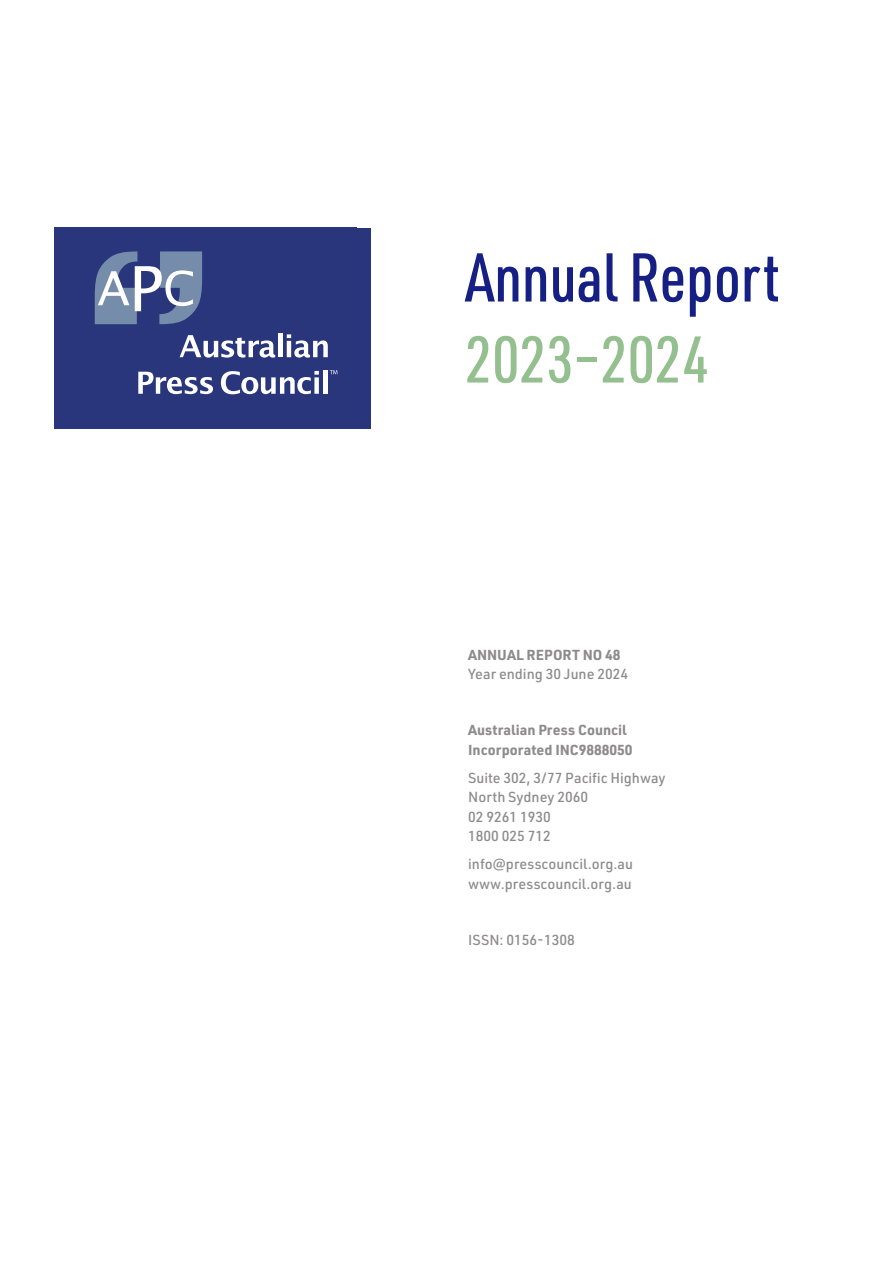
<style>
.page{position:relative;width:893px;height:1263px;background:#fff}
.page>*{position:absolute;margin:0;border:0;box-sizing:border-box;transform-origin:0 0}
.t1{font:500 67.5px "URWDIN Cond";color:#162084}
.t2{font:500 64.5px "URWDIN Cond";color:#94bf8f}
.t3{font:500 14.25px/19.5px "URWDIN";color:#8d8b8c}
.t4{font:700 14.25px/19.5px "URWDIN";color:#8d8b8c}
</style>
<div class="page">
<div style="left:68px;top:228px;width:303px;height:200px;background:#29367c"></div>
<div style="left:54px;top:227px;width:303px;height:201px;background:#29367c"></div>
<svg style="left:95px;top:251px;width:107px;height:73px"></svg>
<svg style="left:180px;top:334px;width:148px;height:24px"></svg>
<svg style="left:138px;top:370px;width:199px;height:24px"></svg>
<h1 class="t1" style="left:465px;top:233px;width:316px">Annual Report</h1>
<h2 class="t2" style="left:465px;top:317px;width:245px">2023–2024</h2>
<p class="t4" style="left:468px;top:644px;width:154px">ANNUAL REPORT NO 48</p>
<p class="t3" style="left:468px;top:664px;width:161px">Year ending 30 June 2024</p>
<p class="t4" style="left:468px;top:719px;width:166px">Australian Press Council<br>Incorporated INC9888050</p>
<p class="t3" style="left:468px;top:767px;width:199px">Suite 302, 3/77 Pacific Highway<br>North Sydney 2060<br>02 9261 1930<br>1800 025 712</p>
<p class="t3" style="left:468px;top:854px;width:166px">info@presscouncil.org.au www.presscouncil.org.au</p>
<p class="t3" style="left:468px;top:929px;width:108px">ISSN: 0156-1308</p>
</div>
